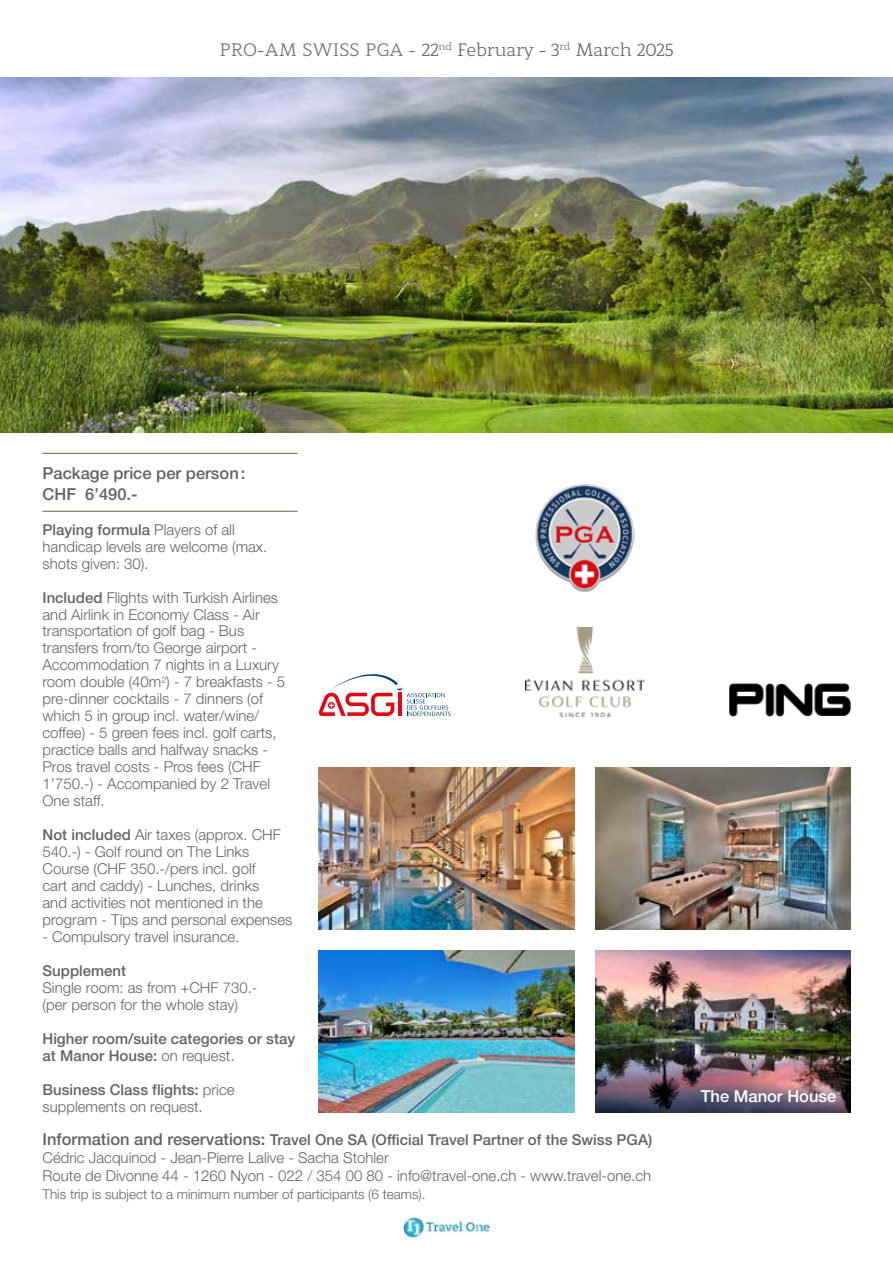
<style>
.page{position:relative;width:893px;height:1263px;background:#fff}
.page>*{position:absolute;margin:0;border:0;box-sizing:border-box;transform-origin:0 0}
.t1{font:18px "Modum";letter-spacing:-.02em;color:#646363}
.t2{font:500 16.5px/21px "Helvetica Neue LT Std";color:#646363}
.t3{font:500 16.5px "Helvetica Neue LT Std";color:#fff}
.t4{font:300 15px/17px "Helvetica Neue LT Std";color:#646363}
.t5{font:500 15px/17px "Helvetica Neue LT Std";color:#646363}
.t6{font:300 13.5px "Helvetica Neue LT Std";color:#646363}
.s1{color:#70706f}
.s2{font-weight:500}
.s3{font-weight:300}
.s4{font-weight:500;font-size:16.5px}
</style>
<div class="page">
<hr style="left:43px;top:453px;width:255px;height:1px;background:#705d4d">
<hr style="left:43px;top:511px;width:255px;height:1px;background:#705d4d">
<img style="left:0;top:77px;width:893px;height:355px">
<img style="left:404px;top:1217px;width:85px;height:21px">
<img style="left:535px;top:484px;width:100px;height:107px">
<svg style="left:319px;top:674px;width:132px;height:42px"></svg>
<img style="left:729px;top:683px;width:121px;height:33px">
<img style="left:525px;top:628px;width:119px;height:88px">
<img style="left:319px;top:768px;width:255px;height:161px">
<img style="left:595px;top:950px;width:255px;height:162px">
<img style="left:595px;top:768px;width:255px;height:161px">
<img style="left:319px;top:950px;width:255px;height:162px">
<p class="t1" style="left:219px;top:36px;width:456px"><span class="s1">PRO-AM SWISS PGA -</span> 22<sup>nd</sup> February - 3<sup>rd</sup> March 2025</p>
<p class="t2" style="left:43px;top:463px;width:204px">Package price per person:<br>CHF 6’490.-</p>
<p class="t4" style="left:43px;top:520px;width:226px"><span class="s2">Playing formula</span> Players of all handicap levels are welcome (max. shots given: 30).</p>
<p class="t4" style="left:43px;top:588px;width:244px"><span class="s2">Included</span> Flights with Turkish Airlines and Airlink in Economy Class - Air transportation of golf bag - Bus transfers from/to George airport - Accommodation 7 nights in a Luxury room double (40m<sup>2</sup>) - 7 breakfasts - 5 pre-dinner cocktails - 7 dinners (of which 5 in group incl. water/wine/ coffee) - 5 green fees incl. golf carts, practice balls and halfway snacks - Pros travel costs - Pros fees (CHF 1’750.-) - Accompanied by 2 Travel One staff.</p>
<p class="t4" style="left:43px;top:826px;width:251px"><span class="s2">Not included</span> Air taxes (approx. CHF 540.-) - Golf round on The Links Course (CHF 350.-/pers incl. golf<br>cart and caddy) - Lunches, drinks<br>and activities not mentioned in the program - Tips and personal expenses</p>
<p class="t4" style="left:43px;top:928px;width:198px">- Compulsory travel insurance.</p>
<p class="t5" style="left:43px;top:962px;width:85px">Supplement</p>
<p class="t4" style="left:43px;top:979px;width:216px">Single room: as from +CHF 730.- (per person for the whole stay)</p>
<p class="t5" style="left:43px;top:1030px;width:254px">Higher room/suite categories or stay at Manor House: <span class="s3">on request.</span></p>
<p class="t4" style="left:43px;top:1081px;width:194px"><span class="s2">Business Class flights:</span> price supplements on request.</p>
<p class="t4" style="left:43px;top:1130px;width:611px;line-height:18px"><span class="s4">Information and reservations:</span> <span class="s2">Travel One SA (Official Travel Partner of the Swiss PGA)<br></span>Cédric Jacquinod - Jean-Pierre Lalive - Sacha Stohler<br>Route de Divonne 44 - 1260 Nyon - 022 / 354 00 80 - info@travel-one.ch - www.travel-one.ch</p>
<p class="t6" style="left:43px;top:1186px;width:385px">This trip is subject to a minimum number of participants (6 teams).</p>
<p class="t3" style="left:701px;top:1087px;width:137px">The Manor House</p>
</div>
